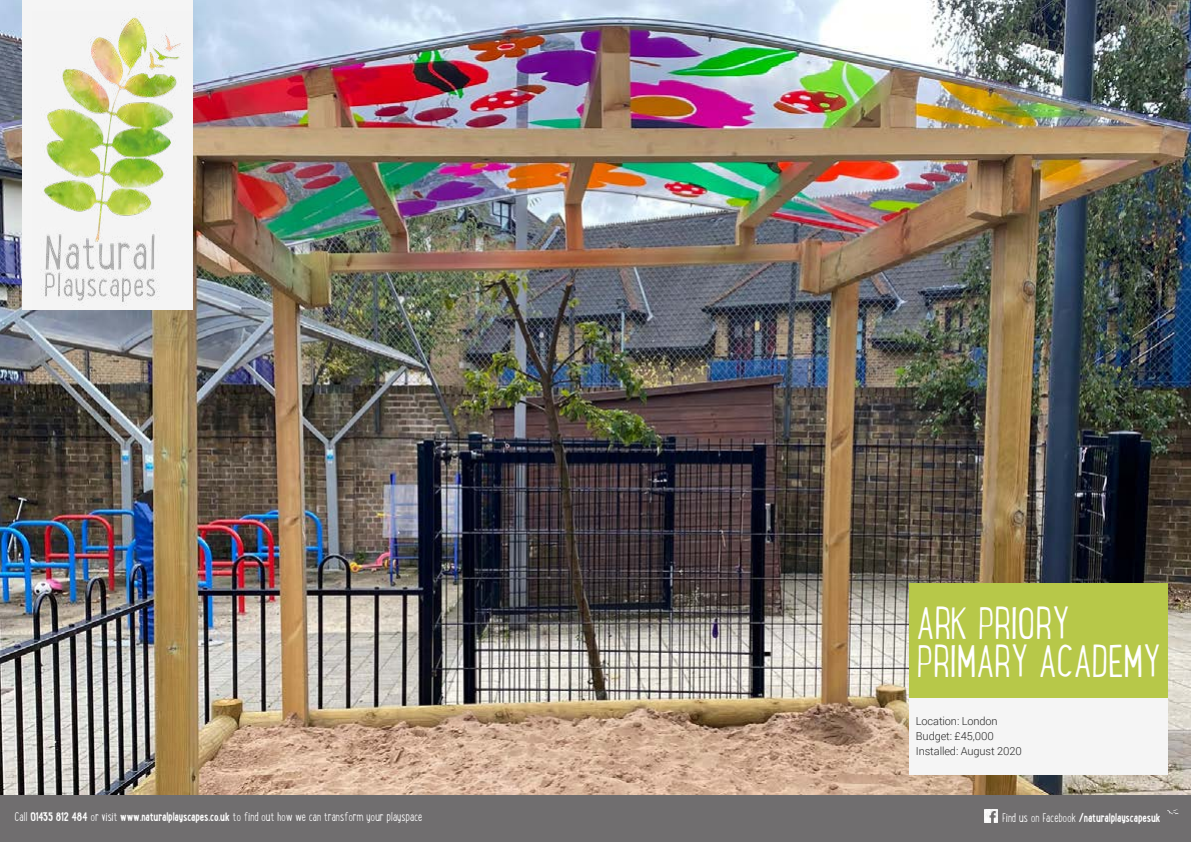
<style>
.page{position:relative;width:1191px;height:842px;background:#fff}
.page>*{position:absolute;margin:0;border:0;box-sizing:border-box;transform-origin:0 0}
.t1{font:300 40px/37.5px "Lunch Box W01";letter-spacing:-.03em;color:#fff}
.t2{font:300 11px "Lunch Box W01";letter-spacing:-.025em;color:#fff}
.t3{font:300 11px/15px "Roboto";letter-spacing:-.01em;color:#262626}
.t4{font:700 11px "Lunch Box W01";letter-spacing:-.025em;color:#fff}
.s1{font-weight:700}
.s2{font-weight:300}
</style>
<div class="page">
<img style="left:0;top:0;width:1191px;height:795px">
<div style="left:909px;top:698px;width:258px;height:77px;background:#f5f5f5"></div>
<div style="left:909px;top:583px;width:258px;height:115px;background:#b7c849"></div>
<div style="left:23px;top:0;width:170px;height:309px;background:#f5f5f5"></div>
<img style="left:41px;top:17px;width:140px;height:289px">
<div style="left:581px;top:795px;width:610px;height:47px;background:#706e6f"></div>
<svg style="left:1167px;top:809px;width:11px;height:5px"></svg>
<svg style="left:984px;top:809px;width:13px;height:13px"></svg>
<div style="left:0;top:795px;width:609px;height:47px;background:#706e6f"></div>
<p class="t2" style="left:15px;top:810px;width:409px">Call <span class="s1">01435 812 484</span> or visit <span class="s1">www.naturalplayscapes.co.uk</span> to find out how we can transform your playspace</p>
<h1 class="t1" style="left:916px;top:605px;width:247px">ARK PRIORY<br>PRIMARY ACADEMY</h1>
<p class="t3" style="left:916px;top:713px;width:107px">Location: London<br>Budget: £45,000<br>Installed: August 2020</p>
<p class="t4" style="left:1002px;top:810px;width:160px"><span class="s2">Find us on Facebook</span> /naturalplayscapesuk</p>
</div>
